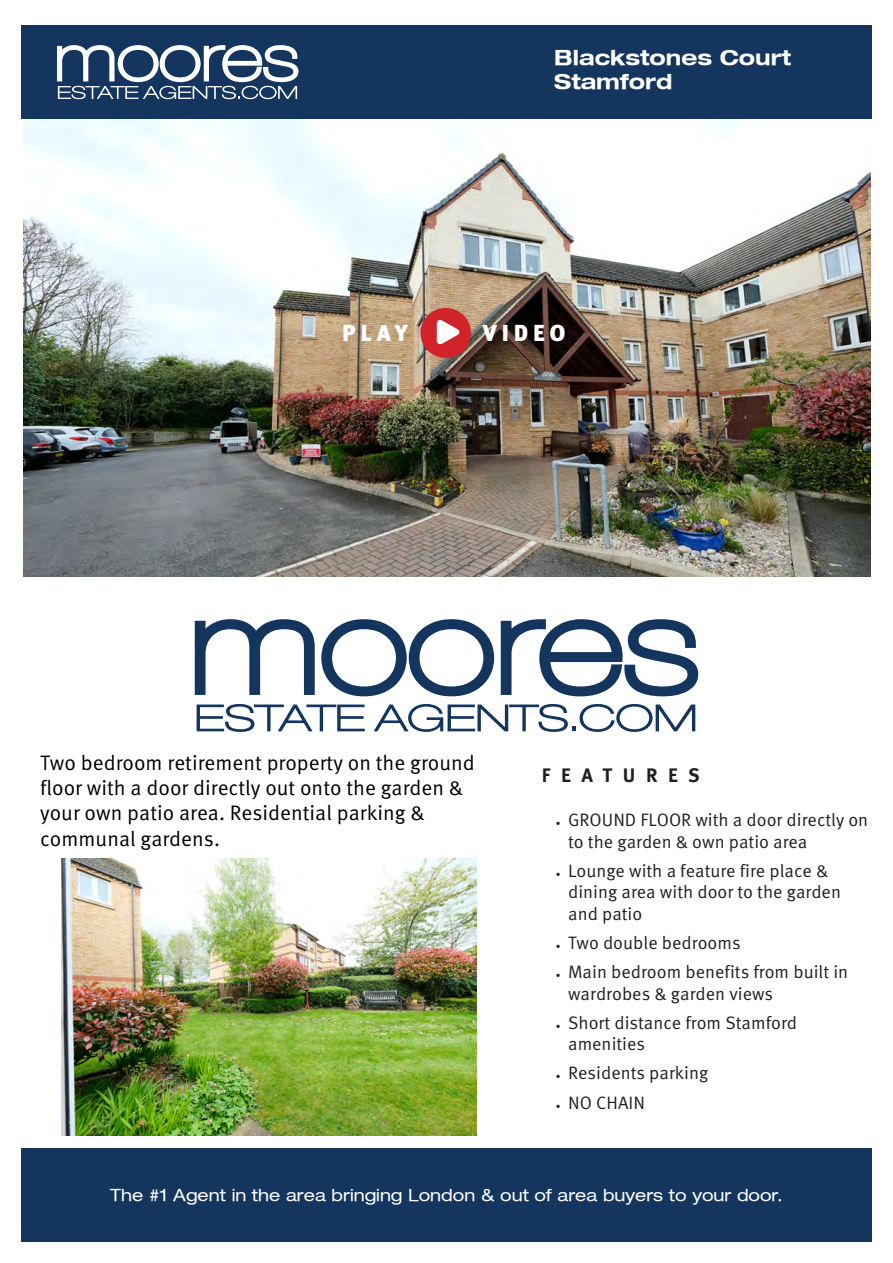
<style>
.page{position:relative;width:893px;height:1263px;background:#fff}
.page>*{position:absolute;margin:0;border:0;box-sizing:border-box;transform-origin:0 0}
.t1{font:900 23.1px "Meta Pro";letter-spacing:.21em;color:#fff}
.t2{font:21px/25.2px "Meta Pro";color:#000}
.t3{font:700 expanded 21px/24px "Helvetica Neue LT";color:#fff}
.t4{font:700 19.5px "Meta Pro";letter-spacing:.54em;color:#231f20}
.t5{font:18px/21.6px "Meta Pro";color:#231f20}
.t6{font:expanded 16.8px "Helvetica Neue LT";color:#fff}
</style>
<div class="page">
<img style="left:24px;top:120px;width:846px;height:457px">
<div style="left:21px;top:1148px;width:851px;height:94px;background:#13355e"></div>
<svg style="left:195px;top:619px;width:120px;height:76px"></svg>
<svg style="left:321px;top:619px;width:173px;height:77px"></svg>
<svg style="left:501px;top:619px;width:197px;height:77px"></svg>
<svg style="left:197px;top:704px;width:168px;height:28px"></svg>
<svg style="left:374px;top:704px;width:321px;height:28px"></svg>
<img style="left:61px;top:858px;width:416px;height:278px">
<div style="left:21px;top:26px;width:851px;height:93px;background:#13355e"></div>
<svg style="left:57px;top:45px;width:241px;height:54px"></svg>
<div style="left:420px;top:308px;width:51px;height:50px;background:#d1232a;border-radius:50%"></div>
<svg style="left:437px;top:320px;width:23px;height:25px"></svg>
<p class="t3" style="left:554px;top:45px;width:238px">Blackstones Court<br>Stamford</p>
<p class="t1" style="left:342px;top:315px;width:67px">PLAY</p>
<p class="t1" style="left:483px;top:315px;width:84px">VIDEO</p>
<p class="t2" style="left:40px;top:751px;width:436px">Two bedroom retirement property on the ground floor with a door directly out onto the garden &amp; your own patio area. Residential parking &amp; communal gardens.</p>
<p class="t4" style="left:542px;top:760px;width:160px">FEATURES</p>
<p class="t5" style="left:568px;top:809px;width:302px;text-indent:-12px">• GROUND FLOOR with a door directly on to the garden &amp; own patio area</p>
<p class="t5" style="left:568px;top:860px;width:274px;text-indent:-12px">• Lounge with a feature fire place &amp; dining area with door to the garden and patio</p>
<p class="t5" style="left:556px;top:932px;width:186px">• Two double bedrooms</p>
<p class="t5" style="left:568px;top:961px;width:282px;text-indent:-12px">• Main bedroom benefits from built in wardrobes &amp; garden views</p>
<p class="t5" style="left:568px;top:1012px;width:230px;text-indent:-12px">• Short distance from Stamford amenities</p>
<p class="t5" style="left:556px;top:1063px;width:154px">• Residents parking</p>
<p class="t5" style="left:556px;top:1092px;width:90px">• NO CHAIN</p>
<p class="t6" style="left:110px;top:1185px;width:674px">The #1 Agent in the area bringing London &amp; out of area buyers to your door.</p>
</div>
